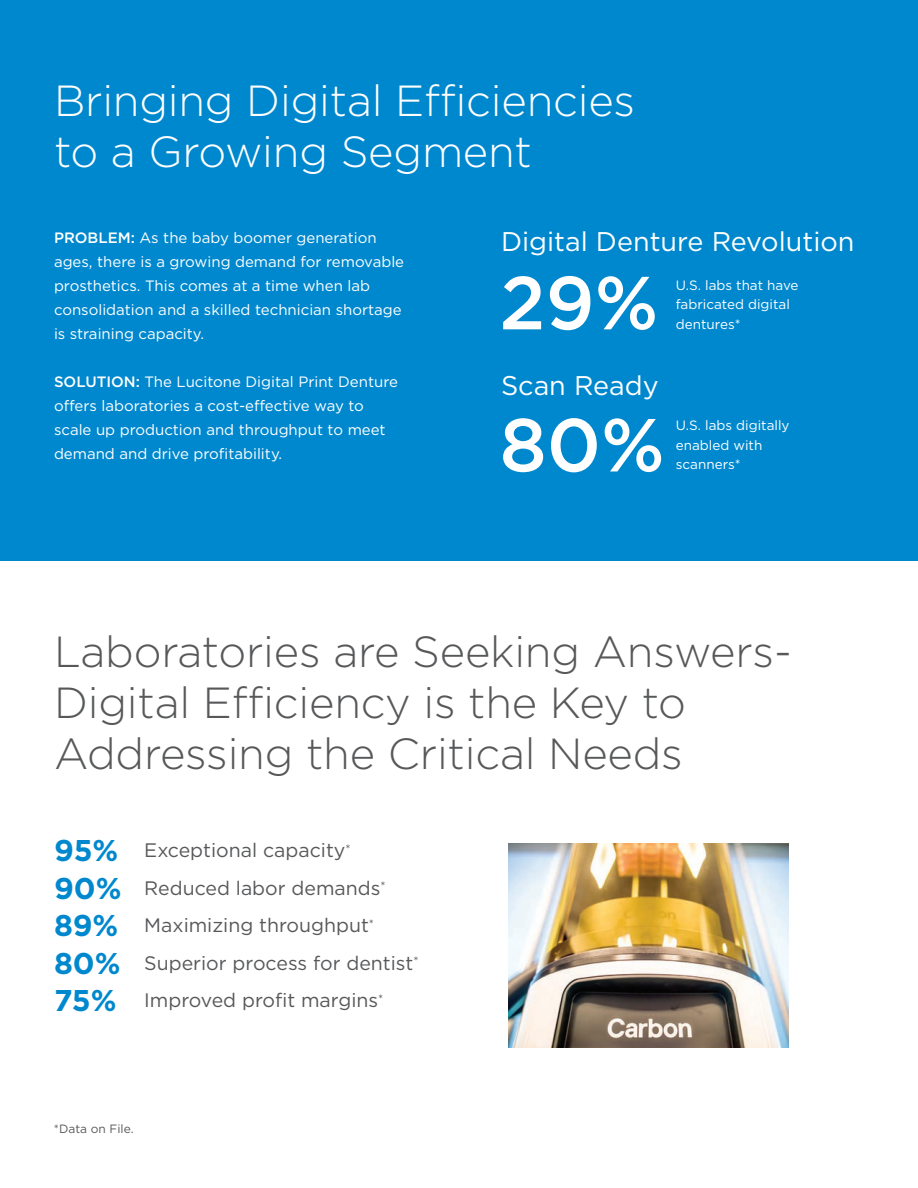
<style>
.page{position:relative;width:918px;height:1188px;background:#fff}
.page>*{position:absolute;margin:0;border:0;box-sizing:border-box;transform-origin:0 0}
.t1{font:500 75px "Gotham";color:#fff}
.t2{font:300 43.5px/51px "Gotham";letter-spacing:-.005em;color:#57585a}
.t3{font:300 43.5px/51px "Gotham";letter-spacing:-.005em;color:#fff}
.t4{font:700 30px "Gotham";letter-spacing:-.005em;color:#0088ce}
.t5{font:27px "Gotham";color:#fff}
.t6{font:19.5px "Gotham";color:#57585a}
.t7{font:15px/24px "Gotham";color:#fff}
.t8{font:13.5px/19.5px "Gotham";color:#fff}
.t9{font:12px "Gotham";color:#57585a}
.s1{font-weight:500}
</style>
<div class="page">
<div style="left:0;top:0;width:918px;height:561px;background:#0088ce"></div>
<img style="left:509px;top:843px;width:279px;height:205px">
<p class="t3" style="left:54px;top:74px;width:583px">Bringing Digital Efficiencies to a Growing Segment</p>
<p class="t7" style="left:54px;top:226px;width:352px"><span class="s1">PROBLEM:</span> As the baby boomer generation ages, there is a growing demand for removable prosthetics. This comes at a time when lab consolidation and a skilled technician shortage is straining capacity.</p>
<p class="t7" style="left:54px;top:370px;width:345px"><span class="s1">SOLUTION:</span> The Lucitone Digital Print Denture offers laboratories a cost-effective way to scale up production and throughput to meet demand and drive profitability.</p>
<p class="t5" style="left:501px;top:225px;width:355px">Digital Denture Revolution</p>
<p class="t1" style="left:500px;top:254px;width:160px">29%</p>
<p class="t8" style="left:676px;top:275px;width:124px">U.S. labs that have fabricated digital dentures*</p>
<p class="t5" style="left:501px;top:368px;width:159px">Scan Ready</p>
<p class="t1" style="left:500px;top:396px;width:167px">80%</p>
<p class="t8" style="left:676px;top:416px;width:115px">U.S. labs digitally enabled with scanners*</p>
<p class="t2" style="left:54px;top:624px;width:739px">Laboratories are Seeking Answers-<br>Digital Efficiency is the Key to<br>Addressing the Critical Needs</p>
<p class="t4" style="left:54px;top:831px;width:66px">95%</p>
<p class="t4" style="left:54px;top:868px;width:69px">90%</p>
<p class="t4" style="left:54px;top:906px;width:66px">89%</p>
<p class="t4" style="left:54px;top:943px;width:68px">80%</p>
<p class="t4" style="left:54px;top:981px;width:64px">75%</p>
<p class="t6" style="left:144px;top:838px;width:208px">Exceptional capacity<sup>*</sup></p>
<p class="t6" style="left:144px;top:875px;width:243px">Reduced labor demands<sup>*</sup></p>
<p class="t6" style="left:144px;top:913px;width:231px">Maximizing throughput<sup>*</sup></p>
<p class="t6" style="left:144px;top:950px;width:276px">Superior process for dentist<sup>*</sup></p>
<p class="t6" style="left:144px;top:988px;width:241px">Improved profit margins<sup>*</sup></p>
<p class="t9" style="left:54px;top:1121px;width:81px">*Data on File.</p>
</div>
